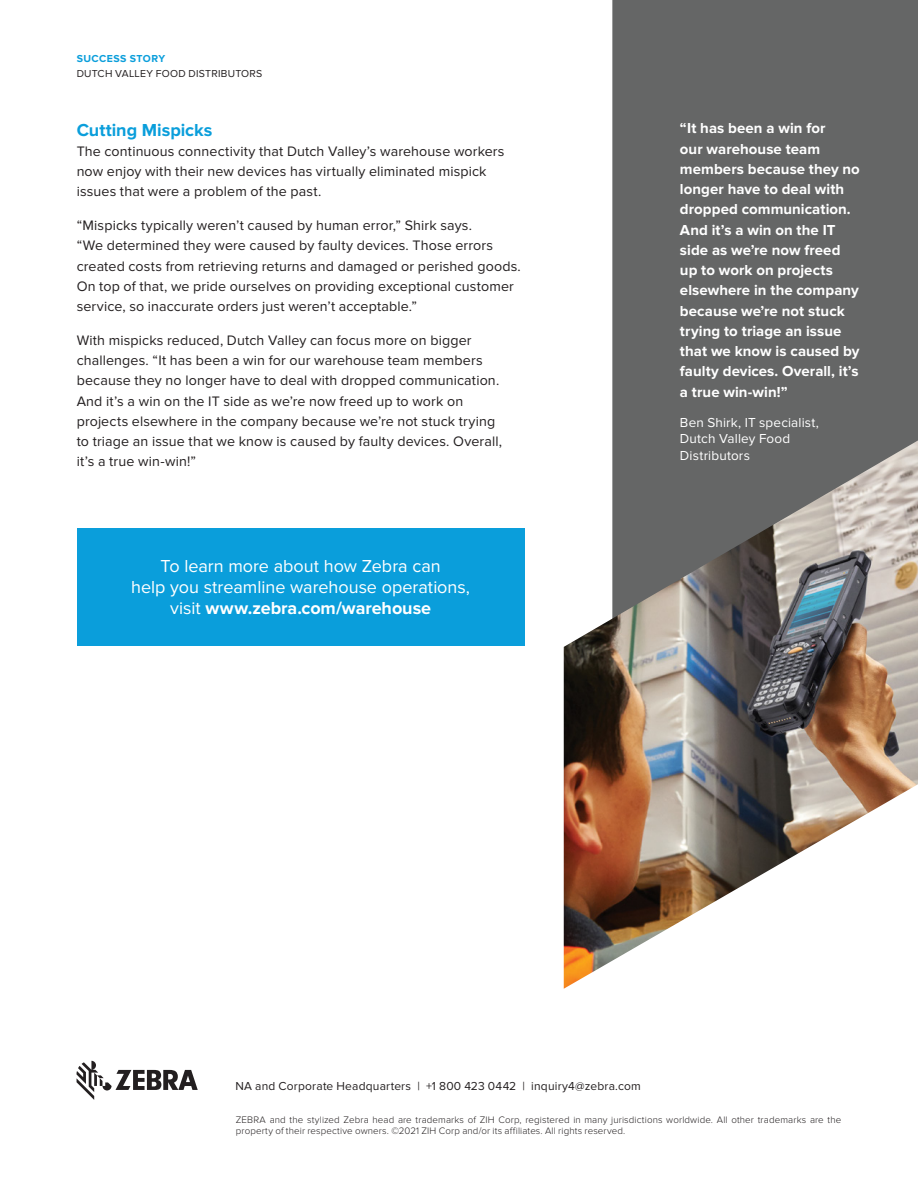
<style>
.page{position:relative;width:918px;height:1188px;background:#fff}
.page>*{position:absolute;margin:0;border:0;box-sizing:border-box;transform-origin:0 0}
.t1{font:18px/21px "Proxima Nova";color:#fff;text-align:center}
.t2{font:700 18px "Proxima Nova";color:#0a9edb}
.t3{font:700 15px/20.2px "Proxima Nova";letter-spacing:.005em;color:#fff}
.t4{font:14.25px/20.2px "Proxima Nova";letter-spacing:.01em;color:#231f20}
.t5{font:13.5px/16.5px "Proxima Nova";letter-spacing:.015em;color:#fff}
.t6{font:12px "Proxima Nova";letter-spacing:.015em;color:#231f20}
.t7{font:10.5px "Proxima Nova";letter-spacing:.025em;color:#231f20}
.t8{font:700 10.5px "Proxima Nova";letter-spacing:.045em;color:#0a9edb}
.t9{font:300 9.75px/10.5px "Proxima Nova";letter-spacing:.015em;color:#231f20}
.s1{font-weight:700}
</style>
<div class="page">
<svg style="left:77px;top:1061px;width:121px;height:39px"></svg>
<div style="left:612px;top:0;width:306px;height:440px;background:#656666"></div>
<div style="left:77px;top:528px;width:448px;height:118px;background:#0a9edb"></div>
<img style="left:564px;top:440px;width:354px;height:549px">
<p class="t8" style="left:77px;top:53px;width:90px">SUCCESS STORY</p>
<p class="t7" style="left:77px;top:67px;width:187px">DUTCH VALLEY FOOD DISTRIBUTORS</p>
<p class="t2" style="left:77px;top:119px;width:137px">Cutting Mispicks</p>
<p class="t4" style="left:77px;top:142px;width:429px">The continuous connectivity that Dutch Valley’s warehouse workers now enjoy with their new devices has virtually eliminated mispick issues that were a problem of the past.</p>
<p class="t4" style="left:77px;top:216px;width:446px">“Mispicks typically weren’t caused by human error,” Shirk says.<br>“We determined they were caused by faulty devices. Those errors created costs from retrieving returns and damaged or perished goods.<br>On top of that, we pride ourselves on providing exceptional customer service, so inaccurate orders just weren’t acceptable.”</p>
<p class="t4" style="left:77px;top:331px;width:427px">With mispicks reduced, Dutch Valley can focus more on bigger challenges. “It has been a win for our warehouse team members because they no longer have to deal with dropped communication.<br>And it’s a win on the IT side as we’re now freed up to work on projects elsewhere in the company because we’re not stuck trying to triage an issue that we know is caused by faulty devices. Overall, it’s a true win-win!”</p>
<p class="t1" style="left:131px;top:556px;width:340px">To learn more about how Zebra can<br>help you streamline warehouse operations, visit <span class="s1">www.zebra.com/warehouse</span></p>
<p class="t3" style="left:680px;top:119px;width:181px">“It has been a win for<br>our warehouse team members because they no longer have to deal with dropped communication.<br>And it’s a win on the IT side as we’re now freed up to work on projects elsewhere in the company because we’re not stuck trying to triage an issue that we know is caused by faulty devices. Overall, it’s a true win-win!”</p>
<p class="t5" style="left:680px;top:414px;width:141px">Ben Shirk, IT specialist,<br>Dutch Valley Food<br>Distributors</p>
<p class="t6" style="left:235px;top:1079px;width:407px">NA and Corporate Headquarters | +1 800 423 0442 | inquiry4@zebra.com</p>
<p class="t9" style="left:236px;top:1115px;width:607px">ZEBRA and the stylized Zebra head are trademarks of ZIH Corp, registered in many jurisdictions worldwide. All other trademarks are the property of their respective owners. ©2021 ZIH Corp and/or its affiliates. All rights reserved.</p>
</div>
